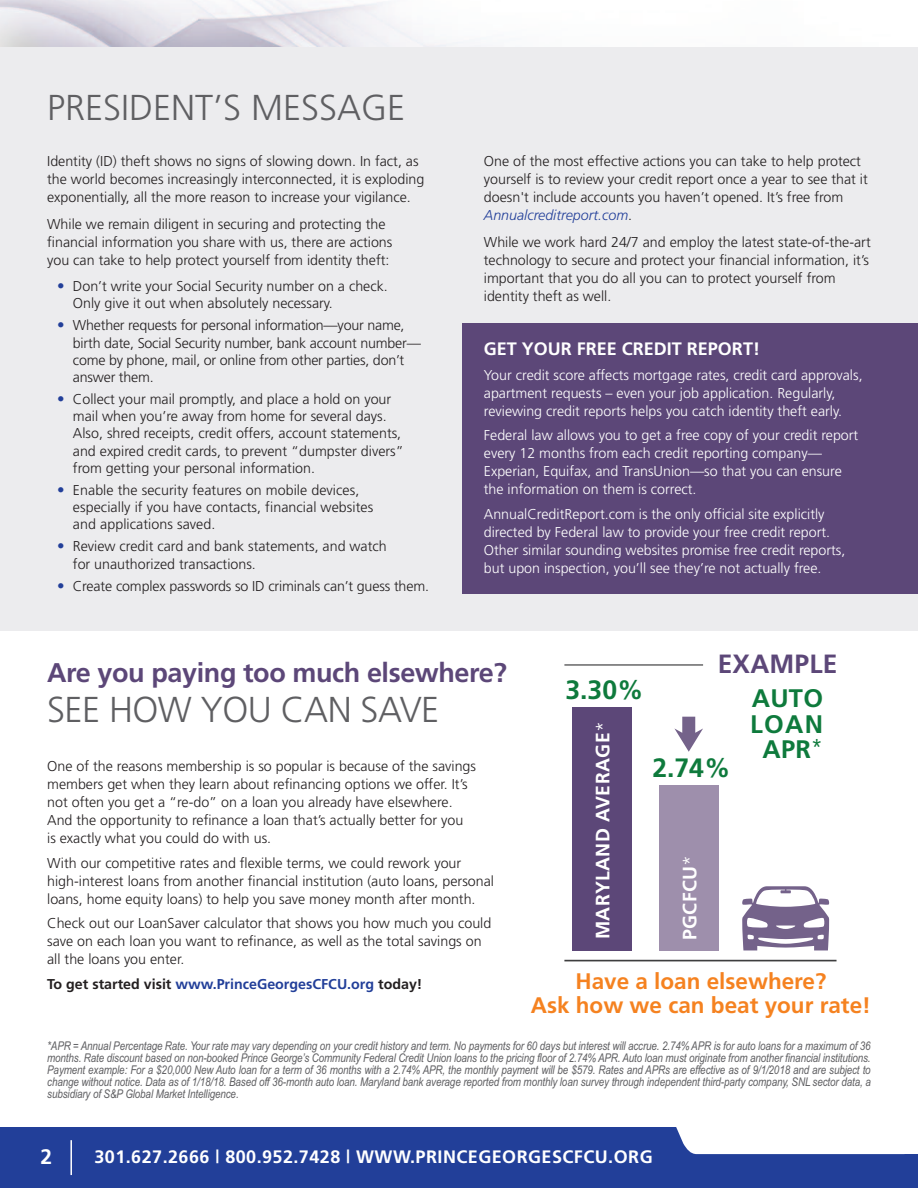
<style>
.page{position:relative;width:918px;height:1188px;background:#fff}
.page>*{position:absolute;margin:0;border:0;box-sizing:border-box;transform-origin:0 0}
.t1{font:300 36px "Frutiger";color:#5f5f62}
.t2{font:700 27px "Frutiger";letter-spacing:-.015em;color:#5c4778}
.t3{font:700 26.55px "Frutiger";color:#0e7a3c}
.t4{font:700 26.4px "Frutiger";letter-spacing:.005em;color:#5c4778}
.t5{font:700 25.35px/25.7px "Frutiger";letter-spacing:.01em;color:#0e7a3c;text-align:center}
.t6{font:700 22.5px/24px "Frutiger";color:#f58220;text-align:center}
.t7{font:700 21px "Frutiger";color:#fff}
.t8{font:700 19.35px "Frutiger";letter-spacing:.02em;color:#fff}
.t9{font:700 18px "Frutiger";letter-spacing:.025em;color:#fff}
.t10{font:700 18px "Frutiger";color:#fff}
.t11{font:300 14.25px/18px "Frutiger";color:#231f20}
.t12{font:300 14.25px/18px "Frutiger";color:#fff}
.t13{font:700 14.25px "Frutiger";color:#223f99}
.t14{font:italic 12px/12px "Arial Narrow";letter-spacing:-.01em;color:#5f5f62;text-align:justify}
.s1{font-size:15px;color:#223f99}
.s2{font-style:italic;color:#223f99}
.s3{color:#231f20}
.s4{font-weight:300}
.s5{font-weight:300;font-stretch:condensed}
</style>
<div class="page">
<svg style="left:742px;top:886px;width:88px;height:64px"></svg>
<div style="left:572px;top:707px;width:60px;height:244px;background:#5c4778"></div>
<div style="left:659px;top:785px;width:60px;height:166px;background:#9e8fac"></div>
<hr style="left:564px;top:960px;width:273px;height:1px;background:#3e3e3f">
<hr style="left:564px;top:664px;width:139px;height:2px;background:#3e3e3f">
<svg style="left:674px;top:717px;width:29px;height:35px"></svg>
<svg style="left:0;top:1127px;width:918px;height:61px;background:#3b54a4"></svg>
<hr style="left:70px;top:1140px;width:2px;height:35px;background:#fff">
<svg style="left:0;top:0;width:481px;height:47px"></svg>
<div style="left:0;top:47px;width:918px;height:583px;background:#ececee"></div>
<div style="left:463px;top:324px;width:455px;height:270px;background:#5c4778"></div>
<h1 class="t1" style="left:47px;top:93px;width:360px">PRESIDENT’S MESSAGE</h1>
<p class="t11" style="left:47px;top:153px;width:379px">Identity (ID) theft shows no signs of slowing down. In fact, as the world becomes increasingly interconnected, it is exploding exponentially, all the more reason to increase your vigilance.</p>
<p class="t11" style="left:47px;top:216px;width:347px">While we remain diligent in securing and protecting the financial information you share with us, there are actions you can take to help protect yourself from identity theft:</p>
<p class="t11" style="left:73px;top:278px;width:316px;line-height:17.4px;text-indent:-16px"><span class="s1">•</span> Don’t write your Social Security number on a check.<br>Only give it out when absolutely necessary.</p>
<p class="t11" style="left:73px;top:318px;width:349px;line-height:17.2px;text-indent:-16px"><span class="s1">•</span> Whether requests for personal information—your name, birth date, Social Security number, bank account number— come by phone, mail, or online from other parties, don’t answer them.</p>
<p class="t11" style="left:73px;top:391px;width:332px;line-height:17.2px;text-indent:-16px"><span class="s1">•</span> Collect your mail promptly, and place a hold on your mail when you’re away from home for several days.<br>Also, shred receipts, credit offers, account statements, and expired credit cards, to prevent “dumpster divers” from getting your personal information.</p>
<p class="t11" style="left:73px;top:482px;width:302px;line-height:17.2px;text-indent:-16px"><span class="s1">•</span> Enable the security features on mobile devices, especially if you have contacts, financial websites and applications saved.</p>
<p class="t11" style="left:73px;top:539px;width:315px;line-height:17.4px;text-indent:-16px"><span class="s1">•</span> Review credit card and bank statements, and watch for unauthorized transactions.</p>
<p class="t11" style="left:57px;top:578px;width:373px"><span class="s1">•</span> Create complex passwords so ID criminals can’t guess them.</p>
<p class="t11" style="left:484px;top:153px;width:385px">One of the most effective actions you can take to help protect yourself is to review your credit report once a year to see that it doesn't include accounts you haven’t opened. It’s free from <span class="s2">Annualcreditreport.com</span>.</p>
<p class="t11" style="left:484px;top:234px;width:388px">While we work hard 24/7 and employ the latest state-of-the-art technology to secure and protect your financial information, it’s important that you do all you can to protect yourself from identity theft as well.</p>
<p class="t10" style="left:484px;top:342px;width:278px">GET YOUR FREE CREDIT REPORT!</p>
<p class="t12" style="left:484px;top:367px;width:380px">Your credit score affects mortgage rates, credit card approvals, apartment requests – even your job application. Regularly, reviewing credit reports helps you catch identity theft early.</p>
<p class="t12" style="left:484px;top:427px;width:376px">Federal law allows you to get a free copy of your credit report every 12 months from each credit reporting company— Experian, Equifax, and TransUnion—so that you can ensure the information on them is correct.</p>
<p class="t12" style="left:484px;top:506px;width:363px">AnnualCreditReport.com is the only official site explicitly directed by Federal law to provide your free credit report.<br>Other similar sounding websites promise free credit reports, but upon inspection, you’ll see they’re not actually free.</p>
<h2 class="t2" style="left:47px;top:661px;width:461px">Are you paying too much elsewhere?</h2>
<h1 class="t1" style="left:47px;top:695px;width:394px">SEE HOW YOU CAN SAVE</h1>
<p class="t11" style="left:47px;top:759px;width:430px">One of the reasons membership is so popular is because of the savings members get when they learn about refinancing options we offer. It’s not often you get a “re-do” on a loan you already have elsewhere.<br>And the opportunity to refinance a loan that’s actually better for you<br>is exactly what you could do with us.</p>
<p class="t11" style="left:47px;top:855px;width:448px">With our competitive rates and flexible terms, we could rework your high-interest loans from another financial institution (auto loans, personal loans, home equity loans) to help you save money month after month.</p>
<p class="t11" style="left:47px;top:916px;width:446px">Check out our LoanSaver calculator that shows you how much you could save on each loan you want to refinance, as well as the total savings on all the loans you enter.</p>
<p class="t13" style="left:47px;top:978px;width:377px"><span class="s3">To get started visit</span> www.PrinceGeorgesCFCU.org <span class="s3">today!</span></p>
<h3 class="t3" style="left:565px;top:679px;width:80px">3.30%</h3>
<h3 class="t8" style="left:595px;top:939px;width:219px;rotate:-90deg">MARYLAND AVERAGE<span class="s4">*</span></h3>
<h3 class="t4" style="left:718px;top:653px;width:121px">EXAMPLE</h3>
<h3 class="t3" style="left:652px;top:757px;width:80px">2.74%</h3>
<h3 class="t5" style="left:750px;top:687px;width:74px">AUTO<br>LOAN<br>APR<span class="s5">*</span></h3>
<h3 class="t8" style="left:682px;top:940px;width:87px;rotate:-90deg">PGCFCU<span class="s4">*</span></h3>
<h3 class="t6" style="left:531px;top:971px;width:342px">Have a loan elsewhere?<br>Ask how we can beat your rate!</h3>
<p class="t14" style="left:47px;top:1040px;width:825px">*APR = Annual Percentage Rate. Your rate may vary depending on your credit history and term. No payments for 60 days but interest will accrue. 2.74% APR is for auto loans for a maximum of 36 months. Rate discount based on non-booked Prince George’s Community Federal Credit Union loans to the pricing floor of 2.74% APR. Auto loan must originate from another financial institutions.<br>Payment example: For a $20,000 New Auto loan for a term of 36 months with a 2.74% APR, the monthly payment will be $579. Rates and APRs are effective as of 9/1/2018 and are subject to change without notice. Data as of 1/18/18. Based off 36-month auto loan. Maryland bank average reported from monthly loan survey through independent third-party company, SNL sector data, a subsidiary of S&amp;P Global Market Intelligence.</p>
<h3 class="t7" style="left:40px;top:1148px;width:13px">2</h3>
<p class="t9" style="left:94px;top:1149px;width:560px">301.627.2666 | 800.952.7428 | WWW.PRINCEGEORGESCFCU.ORG</p>
</div>
